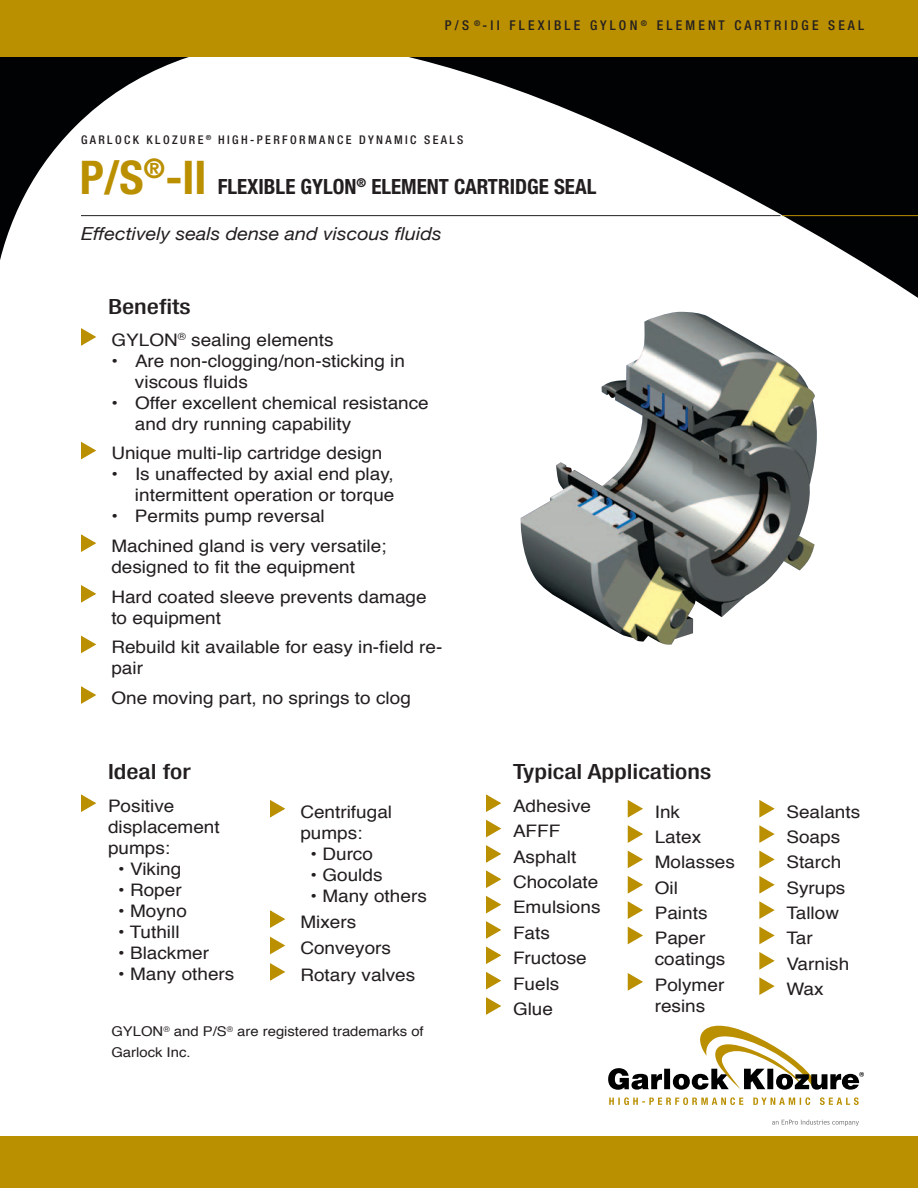
<style>
.page{position:relative;width:918px;height:1188px;background:#fff}
.page>*{position:absolute;margin:0;border:0;box-sizing:border-box;transform-origin:0 0}
.t1{font:700 condensed 21px "Helvetica Neue";color:#231f20}
.t2{font:500 condensed 21px "Helvetica Neue";color:#231f20;scale:1.25 1}
.t3{font:italic 18px "Helvetica Neue";color:#231f20;scale:1.1 1}
.t4{font:17.25px/25.3px "Helvetica";color:#231f20;scale:1.1 1}
.t5{font:13.5px/21px "Helvetica";color:#231f20;scale:1.1 1}
.t6{font:500 condensed 13.5px "Helvetica Neue";color:#231f20}
.t7{font:500 condensed 12px "Helvetica Neue";letter-spacing:.2em;color:#231f20}
.s1{font-size:46.5px;color:#ba8f00}
</style>
<div class="page">
<svg style="left:0;top:56px;width:918px;height:242px"></svg>
<hr style="left:782px;top:215px;width:136px;height:1px;background:#ba8f00">
<hr style="left:81px;top:215px;width:699px;height:1px;background:#231f20">
<img style="left:520px;top:312px;width:296px;height:332px">
<svg style="left:81px;top:794px;width:16px;height:18px"></svg>
<svg style="left:486px;top:794px;width:16px;height:170px"></svg>
<svg style="left:486px;top:972px;width:16px;height:43px"></svg>
<svg style="left:270px;top:800px;width:16px;height:18px"></svg>
<svg style="left:270px;top:910px;width:16px;height:18px"></svg>
<svg style="left:270px;top:936px;width:16px;height:19px"></svg>
<svg style="left:270px;top:963px;width:16px;height:18px"></svg>
<svg style="left:627px;top:800px;width:16px;height:145px"></svg>
<svg style="left:627px;top:973px;width:16px;height:18px"></svg>
<svg style="left:759px;top:800px;width:16px;height:195px"></svg>
<svg style="left:81px;top:328px;width:16px;height:18px"></svg>
<svg style="left:81px;top:441px;width:16px;height:19px"></svg>
<svg style="left:81px;top:534px;width:16px;height:18px"></svg>
<svg style="left:81px;top:585px;width:16px;height:18px"></svg>
<svg style="left:81px;top:635px;width:16px;height:19px"></svg>
<svg style="left:81px;top:686px;width:16px;height:18px"></svg>
<svg style="left:608px;top:1068px;width:54px;height:22px"></svg>
<div style="left:664px;top:1069px;width:6px;height:20px;background:#000"></div>
<svg style="left:673px;top:1025px;width:191px;height:65px"></svg>
<svg style="left:772px;top:1120px;width:87px;height:6px"></svg>
<svg style="left:609px;top:1097px;width:134px;height:8px"></svg>
<svg style="left:753px;top:1097px;width:57px;height:8px"></svg>
<svg style="left:820px;top:1097px;width:39px;height:8px"></svg>
<div style="left:0;top:1136px;width:918px;height:52px;background:#ba8f00"></div>
<div style="left:0;top:0;width:918px;height:56px;background:#ba8f00"></div>
<p class="t6" style="left:445px;top:18px;width:421px">P / S <sup>®</sup> - I I F L E X I B L E G Y L O N <sup>®</sup> E L E M E N T C A R T R I D G E S E A L</p>
<p class="t7" style="left:81px;top:133px;width:384px">GARLOCK KLOZURE <sup>®</sup> HIGH-PERFORMANCE DYNAMIC SEALS</p>
<p class="t1" style="left:80px;top:173px;width:518px"><span class="s1">P/S</span><sup>®</sup><span class="s1">-II</span> FLEXIBLE GYLON<sup>®</sup> ELEMENT CARTRIDGE SEAL</p>
<p class="t3" style="left:81px;top:223px;width:329px">Effectively seals dense and viscous fluids</p>
<p class="t2" style="left:108px;top:294px;width:68px">Benefits</p>
<p class="t4" style="left:111px;top:328px;width:204px">GYLON<sup>®</sup> sealing elements</p>
<p class="t4" style="left:135px;top:351px;width:247px;line-height:21px;text-indent:-24px">• Are non-clogging/non-sticking in viscous fluids</p>
<p class="t4" style="left:135px;top:393px;width:269px;line-height:21px;text-indent:-24px">• Offer excellent chemical resistance and dry running capability</p>
<p class="t4" style="left:111px;top:442px;width:248px">Unique multi-lip cartridge design</p>
<p class="t4" style="left:111px;top:465px;width:259px;line-height:21px;text-align:right">• Is unaffected by axial end play, intermittent operation or torque</p>
<p class="t4" style="left:111px;top:503px;width:252px;line-height:29.7px">• Permits pump reversal<br>Machined gland is very versatile;</p>
<p class="t4" style="left:111px;top:553px;width:288px;line-height:29.7px">designed to fit the equipment<br>Hard coated sleeve prevents damage</p>
<p class="t4" style="left:111px;top:604px;width:303px;line-height:29.7px">to equipment<br>Rebuild kit available for easy in-field re-</p>
<p class="t4" style="left:111px;top:654px;width:274px;line-height:29.7px">pair<br>One moving part, no springs to clog</p>
<p class="t2" style="left:108px;top:759px;width:68px">Ideal for</p>
<p class="t4" style="left:108px;top:797px;width:103px;line-height:21px">Positive displacement pumps:</p>
<p class="t4" style="left:118px;top:857px;width:59px">• Viking</p>
<p class="t4" style="left:118px;top:878px;width:59px">• Roper</p>
<p class="t4" style="left:118px;top:899px;width:64px">• Moyno</p>
<p class="t4" style="left:118px;top:920px;width:57px">• Tuthill</p>
<p class="t4" style="left:118px;top:941px;width:84px">• Blackmer</p>
<p class="t4" style="left:118px;top:962px;width:107px">• Many others</p>
<p class="t4" style="left:300px;top:802px;width:85px;line-height:21px">Centrifugal pumps:</p>
<p class="t4" style="left:311px;top:842px;width:58px">• Durco</p>
<p class="t4" style="left:311px;top:863px;width:67px">• Goulds</p>
<p class="t4" style="left:300px;top:883px;width:116px;line-height:26.4px;text-indent:10px">• Many others<br>Mixers<br>Conveyors<br>Rotary valves</p>
<p class="t5" style="left:111px;top:1022px;width:285px">GYLON<sup>®</sup> and P/S<sup>®</sup> are registered trademarks of<br>Garlock Inc.</p>
<p class="t2" style="left:513px;top:759px;width:160px">Typical Applications</p>
<p class="t4" style="left:513px;top:794px;width:81px">Adhesive<br>AFFF<br>Asphalt<br>Chocolate<br>Emulsions<br>Fats<br>Fructose<br>Fuels<br>Glue</p>
<p class="t4" style="left:655px;top:800px;width:74px">Ink<br>Latex<br>Molasses<br>Oil<br>Paints<br>Paper</p>
<p class="t4" style="left:655px;top:948px;width:66px">coatings<br>Polymer</p>
<p class="t4" style="left:655px;top:994px;width:48px">resins</p>
<p class="t4" style="left:786px;top:800px;width:69px">Sealants<br>Soaps<br>Starch<br>Syrups<br>Tallow<br>Tar<br>Varnish<br>Wax</p>
</div>
